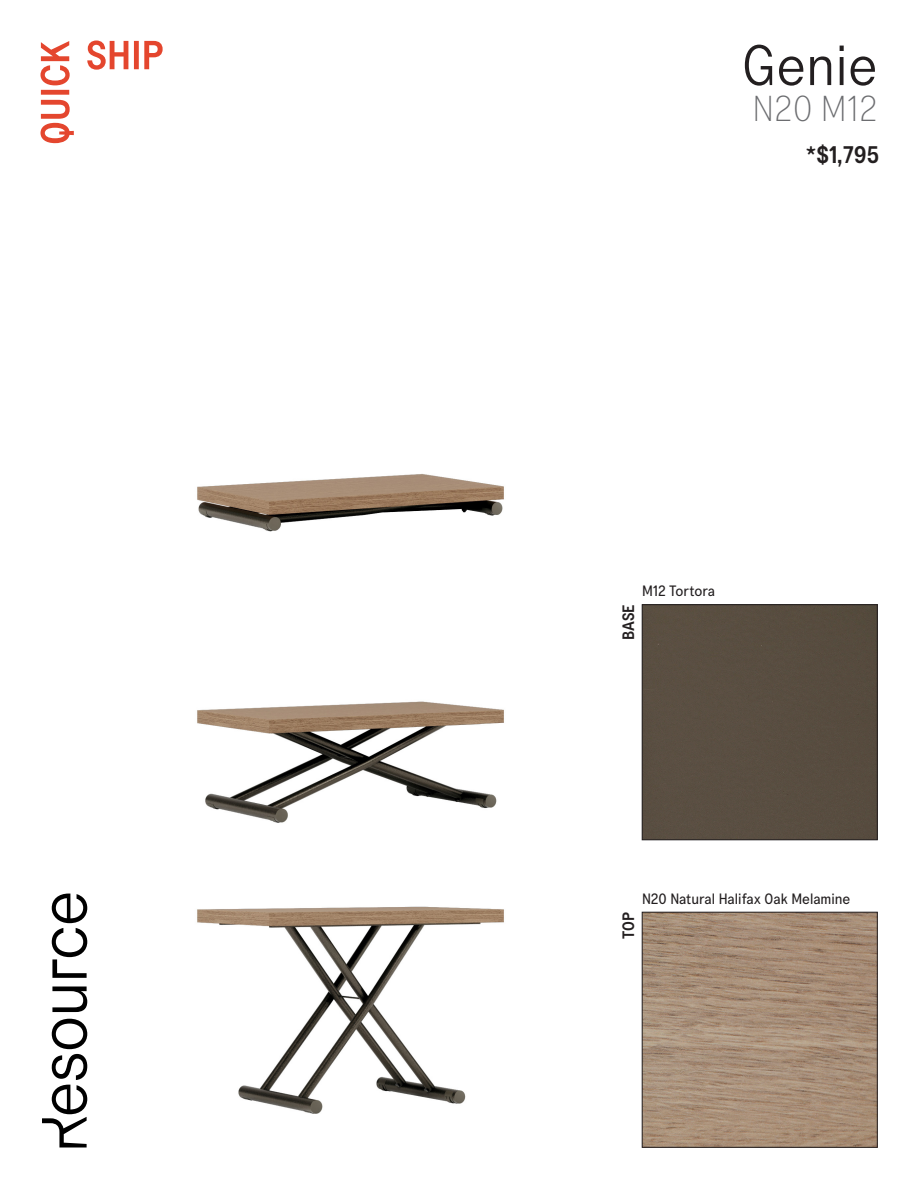
<style>
.page{position:relative;width:918px;height:1188px;background:#fff}
.page>*{position:absolute;margin:0;border:0;box-sizing:border-box;transform-origin:0 0}
.t1{font:300 57px "Transcript Pro";color:#231f20}
.Product_Description{font:200 36px "Transcript Pro";color:#6c6d70}
.t2{font:500 24px "Transcript Pro";color:#231f20}
.Swatch_Name{font:500 16.5px "Transcript Pro";letter-spacing:-.005em;color:#231f20}
.Swatch_Name-2{font:15px "Transcript Pro";letter-spacing:-.005em;color:#231f20}
</style>
<div class="page">
<svg style="left:52px;top:987px;width:35px;height:25px"></svg>
<svg style="left:52px;top:894px;width:35px;height:84px"></svg>
<svg style="left:42px;top:1019px;width:45px;height:129px"></svg>
<img style="left:197px;top:474px;width:307px;height:640px">
<svg style="left:40px;top:41px;width:34px;height:102px"></svg>
<svg style="left:87px;top:40px;width:76px;height:30px"></svg>
<div style="left:644px;top:606px;width:232px;height:232px;background:#584e41"></div>
<div style="left:642px;top:604px;width:236px;height:236px;border:1px solid #231f20"></div>
<img style="left:644px;top:914px;width:232px;height:232px">
<div style="left:642px;top:912px;width:236px;height:236px;border:1px solid #231f20"></div>
<h1 class="t1" style="left:742px;top:31px;width:137px">Genie</h1>
<p class="Product_Description" style="left:753px;top:87px;width:126px">N20 M12</p>
<h3 class="t2" style="left:806px;top:140px;width:75px">*$1,795</h3>
<p class="Swatch_Name" style="left:618px;top:640px;width:37px;rotate:-90deg">BASE</p>
<p class="Swatch_Name-2" style="left:642px;top:582px;width:75px">M12 Tortora</p>
<p class="Swatch_Name" style="left:618px;top:939px;width:28px;rotate:-90deg">TOP</p>
<p class="Swatch_Name-2" style="left:642px;top:889px;width:210px">N20 Natural Halifax Oak Melamine</p>
</div>
